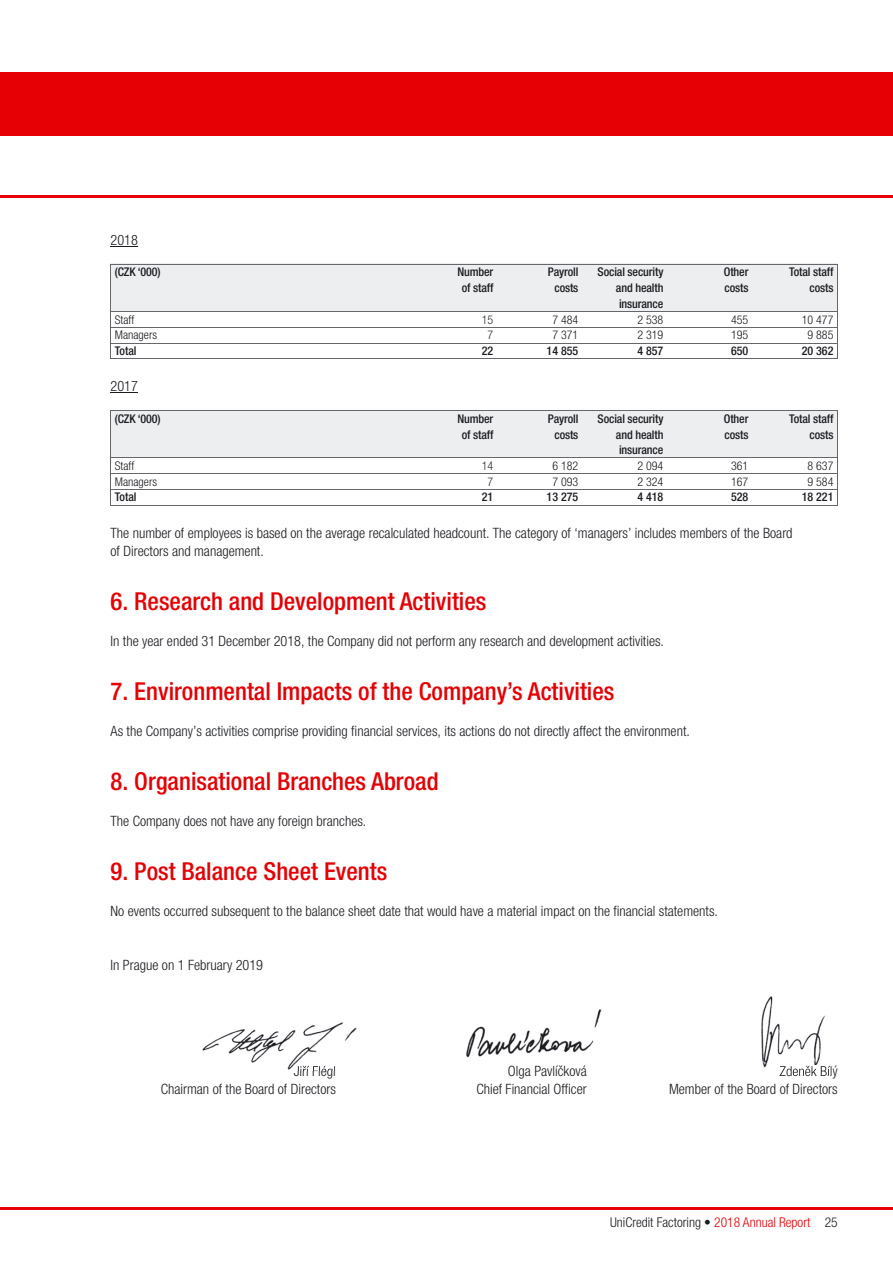
<style>
.page{position:relative;width:893px;height:1263px;background:#fff}
.page>*{position:absolute;margin:0;border:0;box-sizing:border-box;transform-origin:0 0}
.t1{font:500 condensed 24.75px "Helvetica Neue CE";color:#e60005}
.t2{font:300 condensed 14.25px/18px "Helvetica Neue CE";color:#1b1c20;text-align:right}
.t3{font:300 condensed 13.5px "Helvetica Neue CE";color:#1b1c20}
.t4{font:500 condensed 12px "Helvetica Neue CE";letter-spacing:-.01em;color:#1b1c20}
.t5{font:300 condensed 12px "Helvetica Neue CE";color:#1b1c20}
.t6{font:300 condensed 12px "Helvetica Neue CE";color:#342d2f}
.s1{color:#e60005}
</style>
<div class="page">
<div style="left:111px;top:410px;width:727px;height:48px;background:#eceeef"></div>
<div style="left:111px;top:264px;width:727px;height:47px;background:#eceeef"></div>
<div style="left:0;top:72px;width:893px;height:64px;background:#e60005"></div>
<hr style="left:0;top:196px;width:893px;height:2px;background:#e60005">
<hr style="left:0;top:1208px;width:893px;height:2px;background:#e60005">
<svg style="left:111px;top:246px;width:27px;height:1px"></svg>
<hr style="left:111px;top:264px;width:727px;height:1px;background:#67666b">
<hr style="left:111px;top:311px;width:727px;height:1px;background:#67666b">
<hr style="left:111px;top:327px;width:727px;height:1px;background:#67666b">
<hr style="left:111px;top:343px;width:727px;height:1px;background:#67666b">
<hr style="left:111px;top:359px;width:727px;height:1px;background:#67666b">
<svg style="left:111px;top:392px;width:27px;height:1px"></svg>
<hr style="left:111px;top:410px;width:727px;height:1px;background:#67666b">
<hr style="left:111px;top:458px;width:727px;height:1px;background:#67666b">
<hr style="left:111px;top:473px;width:727px;height:1px;background:#67666b">
<hr style="left:111px;top:489px;width:727px;height:1px;background:#67666b">
<hr style="left:111px;top:505px;width:727px;height:1px;background:#67666b">
<img style="left:202px;top:1022px;width:155px;height:48px">
<img style="left:294px;top:1066px;width:41px;height:4px">
<img style="left:466px;top:1009px;width:136px;height:49px">
<img style="left:761px;top:996px;width:69px;height:72px">
<img style="left:780px;top:1066px;width:52px;height:9px">
<hr style="left:111px;top:411px;width:1px;height:94px;background:#67666b">
<hr style="left:837px;top:411px;width:1px;height:94px;background:#67666b">
<hr style="left:111px;top:264px;width:1px;height:95px;background:#67666b">
<hr style="left:837px;top:264px;width:1px;height:95px;background:#67666b">
<p class="t2" style="left:111px;top:232px;width:29px">2018</p>
<p class="t4" style="left:115px;top:268px;width:47px">(CZK ‘000)</p>
<p class="t4" style="left:457px;top:268px;width:38px">Number</p>
<p class="t4" style="left:548px;top:268px;width:32px">Payroll</p>
<p class="t4" style="left:598px;top:268px;width:67px">Social security</p>
<p class="t4" style="left:724px;top:268px;width:26px">Other</p>
<p class="t4" style="left:789px;top:268px;width:46px">Total staff</p>
<p class="t4" style="left:462px;top:284px;width:33px">of staff</p>
<p class="t4" style="left:554px;top:284px;width:25px">costs</p>
<p class="t4" style="left:616px;top:284px;width:49px">and health</p>
<p class="t4" style="left:724px;top:284px;width:25px">costs</p>
<p class="t4" style="left:809px;top:284px;width:25px">costs</p>
<p class="t4" style="left:619px;top:299px;width:46px">insurance</p>
<p class="t5" style="left:115px;top:315px;width:21px">Staff</p>
<p class="t6" style="left:482px;top:315px;width:13px">15</p>
<p class="t5" style="left:552px;top:315px;width:27px">7 484</p>
<p class="t5" style="left:637px;top:315px;width:27px">2 538</p>
<p class="t5" style="left:731px;top:315px;width:19px">455</p>
<p class="t5" style="left:802px;top:315px;width:33px">10 477</p>
<p class="t5" style="left:115px;top:331px;width:44px">Managers</p>
<p class="t6" style="left:487px;top:331px;width:7px">7</p>
<p class="t5" style="left:552px;top:331px;width:27px">7 371</p>
<p class="t5" style="left:637px;top:331px;width:27px">2 319</p>
<p class="t5" style="left:731px;top:331px;width:19px">195</p>
<p class="t5" style="left:807px;top:331px;width:27px">9 885</p>
<p class="t4" style="left:115px;top:347px;width:23px">Total</p>
<p class="t4" style="left:482px;top:347px;width:13px">22</p>
<p class="t4" style="left:547px;top:347px;width:33px">14 855</p>
<p class="t4" style="left:637px;top:347px;width:27px">4 857</p>
<p class="t4" style="left:731px;top:347px;width:19px">650</p>
<p class="t4" style="left:802px;top:347px;width:33px">20 362</p>
<p class="t2" style="left:111px;top:378px;width:29px">2017</p>
<p class="t4" style="left:115px;top:414px;width:47px">(CZK ‘000)</p>
<p class="t4" style="left:457px;top:414px;width:38px">Number</p>
<p class="t4" style="left:548px;top:414px;width:32px">Payroll</p>
<p class="t4" style="left:598px;top:414px;width:67px">Social security</p>
<p class="t4" style="left:724px;top:414px;width:26px">Other</p>
<p class="t4" style="left:789px;top:414px;width:46px">Total staff</p>
<p class="t4" style="left:462px;top:430px;width:33px">of staff</p>
<p class="t4" style="left:554px;top:430px;width:25px">costs</p>
<p class="t4" style="left:616px;top:430px;width:49px">and health</p>
<p class="t4" style="left:724px;top:430px;width:25px">costs</p>
<p class="t4" style="left:809px;top:430px;width:25px">costs</p>
<p class="t4" style="left:619px;top:446px;width:46px">insurance</p>
<p class="t5" style="left:115px;top:461px;width:21px">Staff</p>
<p class="t6" style="left:482px;top:461px;width:13px">14</p>
<p class="t5" style="left:552px;top:461px;width:27px">6 182</p>
<p class="t5" style="left:637px;top:461px;width:27px">2 094</p>
<p class="t5" style="left:731px;top:461px;width:19px">361</p>
<p class="t5" style="left:807px;top:461px;width:27px">8 637</p>
<p class="t5" style="left:115px;top:477px;width:44px">Managers</p>
<p class="t6" style="left:487px;top:477px;width:7px">7</p>
<p class="t5" style="left:552px;top:477px;width:27px">7 093</p>
<p class="t5" style="left:637px;top:477px;width:27px">2 324</p>
<p class="t5" style="left:731px;top:477px;width:19px">167</p>
<p class="t5" style="left:807px;top:477px;width:27px">9 584</p>
<p class="t4" style="left:115px;top:493px;width:23px">Total</p>
<p class="t4" style="left:482px;top:493px;width:13px">21</p>
<p class="t4" style="left:547px;top:493px;width:33px">13 275</p>
<p class="t4" style="left:637px;top:493px;width:27px">4 418</p>
<p class="t4" style="left:731px;top:493px;width:19px">528</p>
<p class="t4" style="left:802px;top:493px;width:33px">18 221</p>
<p class="t2" style="left:111px;top:525px;width:684px;text-align:left">The number of employees is based on the average recalculated headcount. The category of ‘managers’ includes members of the Board of Directors and management.</p>
<h1 class="t1" style="left:111px;top:592px;width:377px">6. Research and Development Activities</h1>
<p class="t2" style="left:111px;top:633px;width:555px">In the year ended 31 December 2018, the Company did not perform any research and development activities.</p>
<h1 class="t1" style="left:111px;top:682px;width:505px">7. Environmental Impacts of the Company’s Activities</h1>
<p class="t2" style="left:111px;top:723px;width:581px">As the Company’s activities comprise providing financial services, its actions do not directly affect the environment.</p>
<h1 class="t1" style="left:111px;top:772px;width:329px">8. Organisational Branches Abroad</h1>
<p class="t2" style="left:111px;top:813px;width:257px">The Company does not have any foreign branches.</p>
<h1 class="t1" style="left:111px;top:862px;width:278px">9. Post Balance Sheet Events</h1>
<p class="t2" style="left:111px;top:903px;width:609px">No events occurred subsequent to the balance sheet date that would have a material impact on the financial statements.</p>
<p class="t2" style="left:111px;top:957px;width:154px">In Prague on 1 February 2019</p>
<p class="t2" style="left:161px;top:1063px;width:177px">Jiří Flégl<br>Chairman of the Board of Directors</p>
<p class="t2" style="left:476px;top:1063px;width:112px">Olga Pavlíčková<br>Chief Financial Officer</p>
<p class="t2" style="left:669px;top:1063px;width:170px">Zdeněk Bílý<br>Member of the Board of Directors</p>
<p class="t3" style="left:610px;top:1217px;width:229px">UniCredit Factoring • <span class="s1">2018 Annual Report</span> 25</p>
</div>
